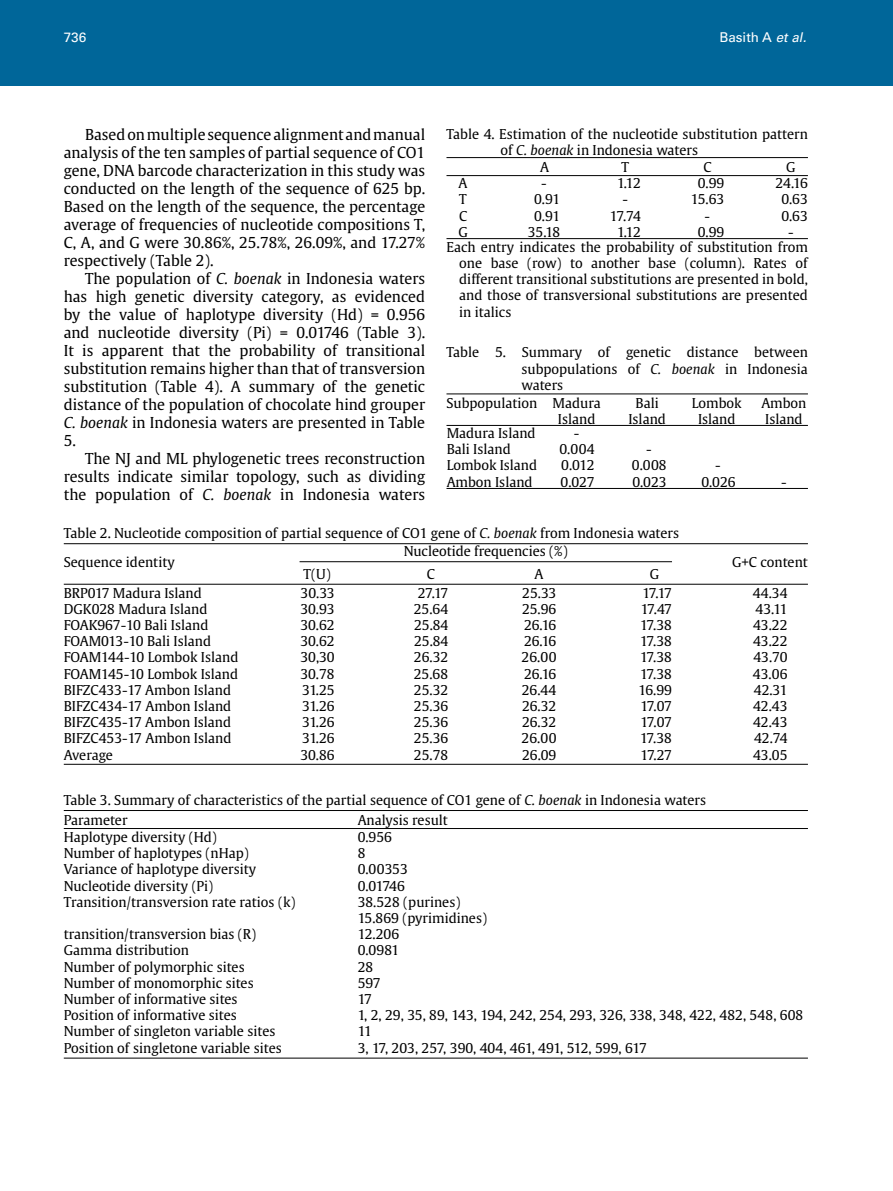
<style>
.page{position:relative;width:893px;height:1191px;background:#fff}
.page>*{position:absolute;margin:0;border:0;box-sizing:border-box;transform-origin:0 0}
.t1{font:15px/18px "Gulliver";color:#000;text-align:justify}
.t2{font:13.5px/16.2px "Gulliver";color:#000;text-align:center}
.t3{font:13.5px "Univers LT Std";color:#fff}
.s1{font-style:italic}
</style>
<div class="page">
<hr style="left:64px;top:543px;width:744px;height:1px;background:#000">
<hr style="left:300px;top:561px;width:372px;height:1px;background:#000">
<hr style="left:64px;top:584px;width:744px;height:1px;background:#000">
<hr style="left:64px;top:764px;width:744px;height:1px;background:#000">
<hr style="left:64px;top:810px;width:744px;height:1px;background:#000">
<hr style="left:64px;top:828px;width:744px;height:1px;background:#000">
<hr style="left:64px;top:1057px;width:744px;height:1px;background:#000">
<hr style="left:446px;top:157px;width:362px;height:1px;background:#000">
<hr style="left:446px;top:175px;width:362px;height:1px;background:#000">
<hr style="left:446px;top:238px;width:362px;height:1px;background:#000">
<hr style="left:446px;top:393px;width:362px;height:1px;background:#000">
<hr style="left:446px;top:425px;width:362px;height:1px;background:#000">
<hr style="left:446px;top:488px;width:362px;height:1px;background:#000">
<div style="left:0;top:0;width:893px;height:85px;background:#069"></div>
<p class="t3" style="left:64px;top:30px;width:24px">736</p>
<p class="t3" style="left:719px;top:30px;width:92px">Basith A <span class="s1">etal.</span></p>
<p class="t2" style="left:500px;top:126px;width:309px;text-align:left;text-indent:-54px">Table 4. Estimation of the nucleotide substitution pattern of <span class="s1">C. boenak</span> in Indonesia waters</p>
<p class="t1" style="left:64px;top:126px;width:363px;text-indent:21px">Based on multiple sequence alignment and manual analysis of the ten samples of partial sequence of CO1 gene, DNA barcode characterization in this study was conducted on the length of the sequence of 625 bp.<br>Based on the length of the sequence, the percentage average of frequencies of nucleotide compositions T, C, A, and G were 30.86%, 25.78%, 26.09%, and 17.27% respectively (Table 2).</p>
<p class="t1" style="left:64px;top:270px;width:363px;text-indent:21px">The population of <span class="s1">C. boenak</span> in Indonesia waters has high genetic diversity category, as evidenced by the value of haplotype diversity (Hd) = 0.956 and nucleotide diversity (Pi) = 0.01746 (Table 3).<br>It is apparent that the probability of transitional substitution remains higher than that of transversion substitution (Table 4). A summary of the genetic distance of the population of chocolate hind grouper <span class="s1">C. boenak</span> in Indonesia waters are presented in Table 5.</p>
<p class="t1" style="left:64px;top:450px;width:363px;text-indent:21px">The NJ and ML phylogenetic trees reconstruction results indicate similar topology, such as dividing the population of <span class="s1">C. boenak</span> in Indonesia waters</p>
<p class="t2" style="left:64px;top:518px;width:617px;line-height:29.2px;text-align:left">Table 2. Nucleotide composition of partial sequence of CO1 gene of <span class="s1">C. boenak</span> from Indonesia waters<br>Sequence identity</p>
<p class="t2" style="left:304px;top:566px;width:29px">T(U)</p>
<p class="t2" style="left:427px;top:566px;width:10px">C</p>
<p class="t2" style="left:534px;top:566px;width:10px">A</p>
<p class="t2" style="left:650px;top:566px;width:11px">G</p>
<p class="t2" style="left:540px;top:159px;width:10px">A</p>
<p class="t2" style="left:621px;top:159px;width:9px">T</p>
<p class="t2" style="left:703px;top:159px;width:10px">C</p>
<p class="t2" style="left:776px;top:159px;width:34px">G<br>24.16<br>0.63<br>0.63 -</p>
<p class="t2" style="left:458px;top:175px;width:11px;text-align:justify">A T C G</p>
<p class="t2" style="left:610px;top:175px;width:32px">1.12 -<br>17.74<br>1.12</p>
<p class="t2" style="left:691px;top:175px;width:35px">0.99<br>15.63 -<br>0.99</p>
<p class="t2" style="left:528px;top:175px;width:34px">-<br>0.91<br>0.91<br>35.18</p>
<p class="t2" style="left:459px;top:239px;width:350px;text-align:justify;text-indent:-13px">Each entry indicates the probability of substitution from one base (row) to another base (column). Rates of different transitional substitutions are presented in bold, and those of transversional substitutions are presented in italics</p>
<p class="t2" style="left:521px;top:344px;width:288px;text-align:justify;text-indent:-75px">Table 5. Summary of genetic distance between subpopulations of <span class="s1">C. boenak</span> in Indonesia waters</p>
<p class="t2" style="left:553px;top:395px;width:50px">Madura<br>Island</p>
<p class="t2" style="left:761px;top:395px;width:47px;text-align:left">Ambon<br>Island</p>
<p class="t2" style="left:446px;top:395px;width:92px">Subpopulation</p>
<p class="t2" style="left:628px;top:395px;width:39px">Bali<br>Island</p>
<p class="t2" style="left:692px;top:395px;width:51px">Lombok<br>Island</p>
<p class="t2" style="left:447px;top:425px;width:92px;text-align:left">Madura Island<br>Bali Island<br>Lombok Island<br>Ambon Island</p>
<p class="t2" style="left:559px;top:425px;width:37px">-<br>0.004<br>0.012<br>0.027</p>
<p class="t2" style="left:632px;top:441px;width:36px">-<br>0.008<br>0.023</p>
<p class="t2" style="left:701px;top:457px;width:36px">-<br>0.026</p>
<p class="t2" style="left:781px;top:473px;width:7px">-</p>
<p class="t2" style="left:404px;top:543px;width:165px">Nucleotide frequencies (%)</p>
<p class="t2" style="left:732px;top:554px;width:77px">G+C content</p>
<p class="t2" style="left:64px;top:584px;width:176px;text-align:left">BRP017 Madura Island<br>DGK028 Madura Island<br>FOAK967-10 Bali Island<br>FOAM013-10 Bali Island<br>FOAM144-10 Lombok Island<br>FOAM145-10 Lombok Island<br>BIFZC433-17 Ambon Island<br>BIFZC434-17 Ambon Island<br>BIFZC435-17 Ambon Island<br>BIFZC453-17 Ambon Island<br>Average</p>
<p class="t2" style="left:300px;top:584px;width:36px;text-align:justify">30.33<br>30.93<br>30.62<br>30.62<br>30,30<br>30.78<br>31.25<br>31.26<br>31.26<br>31.26<br>30.86</p>
<p class="t2" style="left:638px;top:584px;width:35px;text-align:justify">17.17<br>17.47<br>17.38<br>17.38<br>17.38<br>17.38<br>16.99<br>17.07<br>17.07<br>17.38<br>17.27</p>
<p class="t2" style="left:414px;top:584px;width:36px">27.17<br>25.64<br>25.84<br>25.84<br>26.32<br>25.68<br>25.32<br>25.36<br>25.36<br>25.36<br>25.78</p>
<p class="t2" style="left:753px;top:584px;width:36px;text-align:justify">44.34<br>43.11<br>43.22<br>43.22<br>43.70<br>43.06<br>42.31<br>42.43<br>42.43<br>42.74<br>43.05</p>
<p class="t2" style="left:64px;top:790px;width:644px;line-height:20px;text-align:left">Table 3. Summary of characteristics of the partial sequence of CO1 gene of <span class="s1">C. boenak</span> in Indonesia waters<br>Parameter</p>
<p class="t2" style="left:522px;top:584px;width:36px;text-align:justify">25.33<br>25.96<br>26.16<br>26.16<br>26.00<br>26.16<br>26.44<br>26.32<br>26.32<br>26.00<br>26.09</p>
<p class="t2" style="left:358px;top:812px;width:92px">Analysis result</p>
<p class="t2" style="left:64px;top:829px;width:233px;text-align:left">Haplotype diversity (Hd)<br>Number of haplotypes (nHap)<br>Variance of haplotype diversity<br>Nucleotide diversity (Pi)<br>Transition/transversion rate ratios (k)</p>
<p class="t2" style="left:64px;top:926px;width:220px;text-align:left">transition/transversion bias (R)<br>Gamma distribution<br>Number of polymorphic sites<br>Number of monomorphic sites<br>Number of informative sites<br>Position of informative sites<br>Number of singleton variable sites<br>Position of singletone variable sites</p>
<p class="t2" style="left:358px;top:829px;width:447px;text-align:left">0.956<br>8<br>0.00353<br>0.01746<br>38.528 (purines)<br>15.869 (pyrimidines)<br>12.206<br>0.0981<br>28<br>597<br>17<br>1, 2, 29, 35, 89, 143, 194, 242, 254, 293, 326, 338, 348, 422, 482, 548, 608<br>11<br>3, 17, 203, 257, 390, 404, 461, 491, 512, 599, 617</p>
</div>
